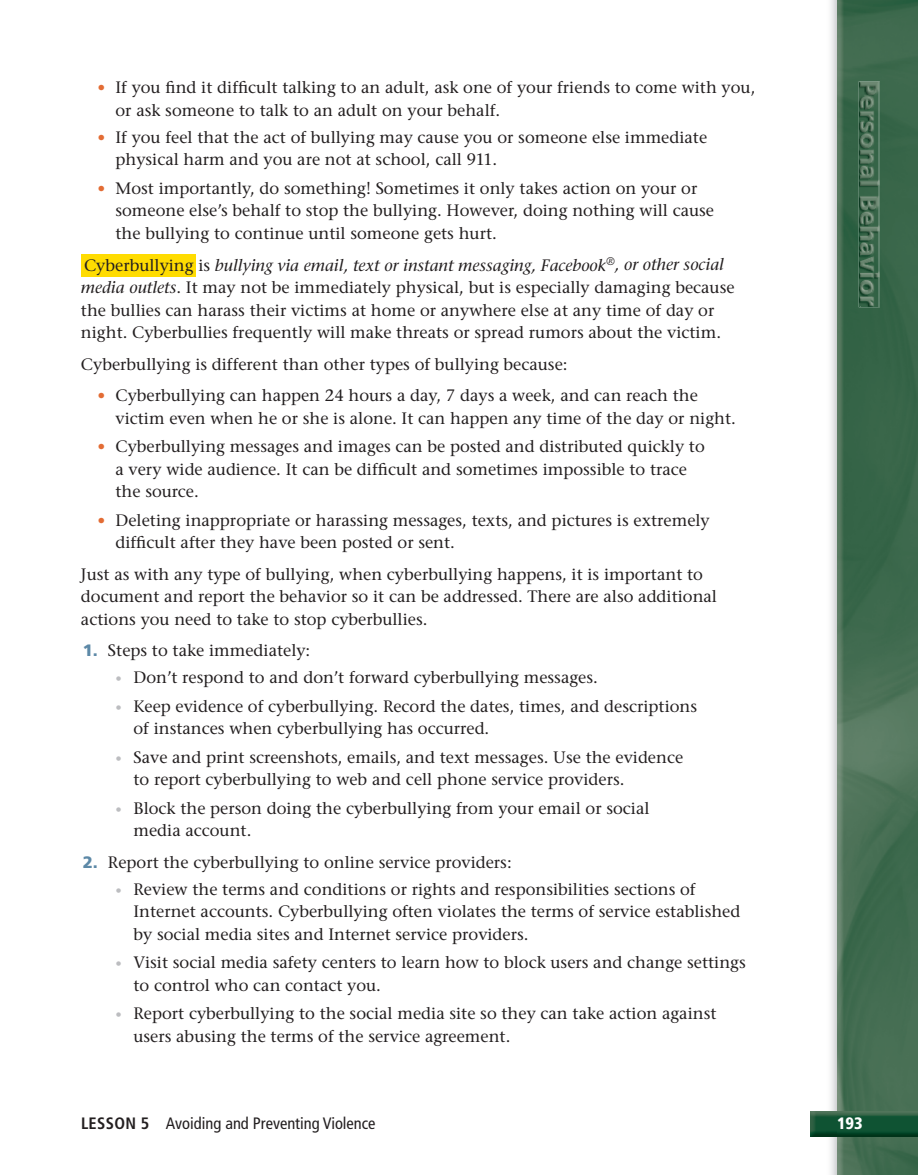
<style>
.page{position:relative;width:918px;height:1175px;background:#fff}
.page>*{position:absolute;margin:0;border:0;box-sizing:border-box;transform-origin:0 0}
.t1{font:16.5px/22.5px "Stone Serif";color:#231f20}
.t2{font:condensed 16.5px "Frutiger";color:#231f20}
.t3{font:900 condensed 16.5px "Frutiger";color:#fff}
.s1{font-family:"Frutiger";font-size:15.75px;color:#e36c34}
.s2{font-style:italic}
.s3{font-family:"Frutiger";font-weight:900;color:#5d89a7}
.s4{font-family:"Frutiger";font-size:12.75px;color:#bcbdc0}
.s5{font-weight:700}
</style>
<div class="page">
<img style="left:830px;top:0;width:88px;height:1174px">
<img style="left:878px;top:81px;width:2px;height:226px">
<img style="left:859px;top:81px;width:1px;height:226px">
<img style="left:860px;top:82px;width:18px;height:224px">
<svg style="left:810px;top:1136px;width:27px;height:1px"></svg>
<img style="left:837px;top:1136px;width:81px;height:1px">
<img style="left:810px;top:1111px;width:108px;height:25px">
<div style="left:81px;top:254px;width:114px;height:22px;background:#ffdc01"></div>
<p class="t1" style="left:116px;top:76px;width:641px;text-indent:-18px"><span class="s1">•</span> If you find it difficult talking to an adult, ask one of your friends to come with you, or ask someone to talk to an adult on your behalf.</p>
<p class="t1" style="left:116px;top:126px;width:593px;text-indent:-18px"><span class="s1">•</span> If you feel that the act of bullying may cause you or someone else immediate physical harm and you are not at school, call 911.</p>
<p class="t1" style="left:116px;top:177px;width:600px;text-indent:-18px"><span class="s1">•</span> Most importantly, do something! Sometimes it only takes action on your or someone else’s behalf to stop the bullying. However, doing nothing will cause the bullying to continue until someone gets hurt.</p>
<p class="t1" style="left:81px;top:253px;width:655px">Cyberbullying is <span class="s2">bullying via email, text or instant messaging, Facebook</span><sup>®</sup><span class="s2">, or other social media outlets</span>. It may not be immediately physical, but is especially damaging because the bullies can harass their victims at home or anywhere else at any time of day or night. Cyberbullies frequently will make threats or spread rumors about the victim.</p>
<p class="t1" style="left:81px;top:352px;width:488px">Cyberbullying is different than other types of bullying because:</p>
<p class="t1" style="left:116px;top:384px;width:622px;text-indent:-18px"><span class="s1">•</span> Cyberbullying can happen 24 hours a day, 7 days a week, and can reach the victim even when he or she is alone. It can happen any time of the day or night.</p>
<p class="t1" style="left:116px;top:435px;width:591px;text-indent:-18px"><span class="s1">•</span> Cyberbullying messages and images can be posted and distributed quickly to a very wide audience. It can be difficult and sometimes impossible to trace the source.</p>
<p class="t1" style="left:116px;top:508px;width:596px;text-indent:-18px"><span class="s1">•</span> Deleting inappropriate or harassing messages, texts, and pictures is extremely difficult after they have been posted or sent.</p>
<p class="t1" style="left:81px;top:562px;width:638px">Just as with any type of bullying, when cyberbullying happens, it is important to document and report the behavior so it can be addressed. There are also additional actions you need to take to stop cyberbullies.</p>
<p class="t1" style="left:83px;top:639px;width:229px"><span class="s3">1.</span> Steps to take immediately:</p>
<p class="t1" style="left:116px;top:666px;width:484px"><span class="s4">•</span> Don’t respond to and don’t forward cyberbullying messages.</p>
<p class="t1" style="left:134px;top:694px;width:565px;text-indent:-18px"><span class="s4">•</span> Keep evidence of cyberbullying. Record the dates, times, and descriptions of instances when cyberbullying has occurred.</p>
<p class="t1" style="left:134px;top:745px;width:551px;text-indent:-18px"><span class="s4">•</span> Save and print screenshots, emails, and text messages. Use the evidence to report cyberbullying to web and cell phone service providers.</p>
<p class="t1" style="left:134px;top:796px;width:518px;text-indent:-18px"><span class="s4">•</span> Block the person doing the cyberbullying from your email or social media account.</p>
<p class="t1" style="left:83px;top:850px;width:430px"><span class="s3">2.</span> Report the cyberbullying to online service providers:</p>
<p class="t1" style="left:134px;top:877px;width:608px;text-indent:-18px"><span class="s4">•</span> Review the terms and conditions or rights and responsibilities sections of<br>Internet accounts. Cyberbullying often violates the terms of service established by social media sites and Internet service providers.</p>
<p class="t1" style="left:134px;top:951px;width:614px;text-indent:-18px"><span class="s4">•</span> Visit social media safety centers to learn how to block users and change settings to control who can contact you.</p>
<p class="t1" style="left:134px;top:1002px;width:585px;text-indent:-18px"><span class="s4">•</span> Report cyberbullying to the social media site so they can take action against users abusing the terms of the service agreement.</p>
<p class="t2" style="left:81px;top:1113px;width:296px"><span class="s5">LESSON 5</span> Avoiding and Preventing Violence</p>
<p class="t3" style="left:837px;top:1113px;width:27px">193</p>
</div>
